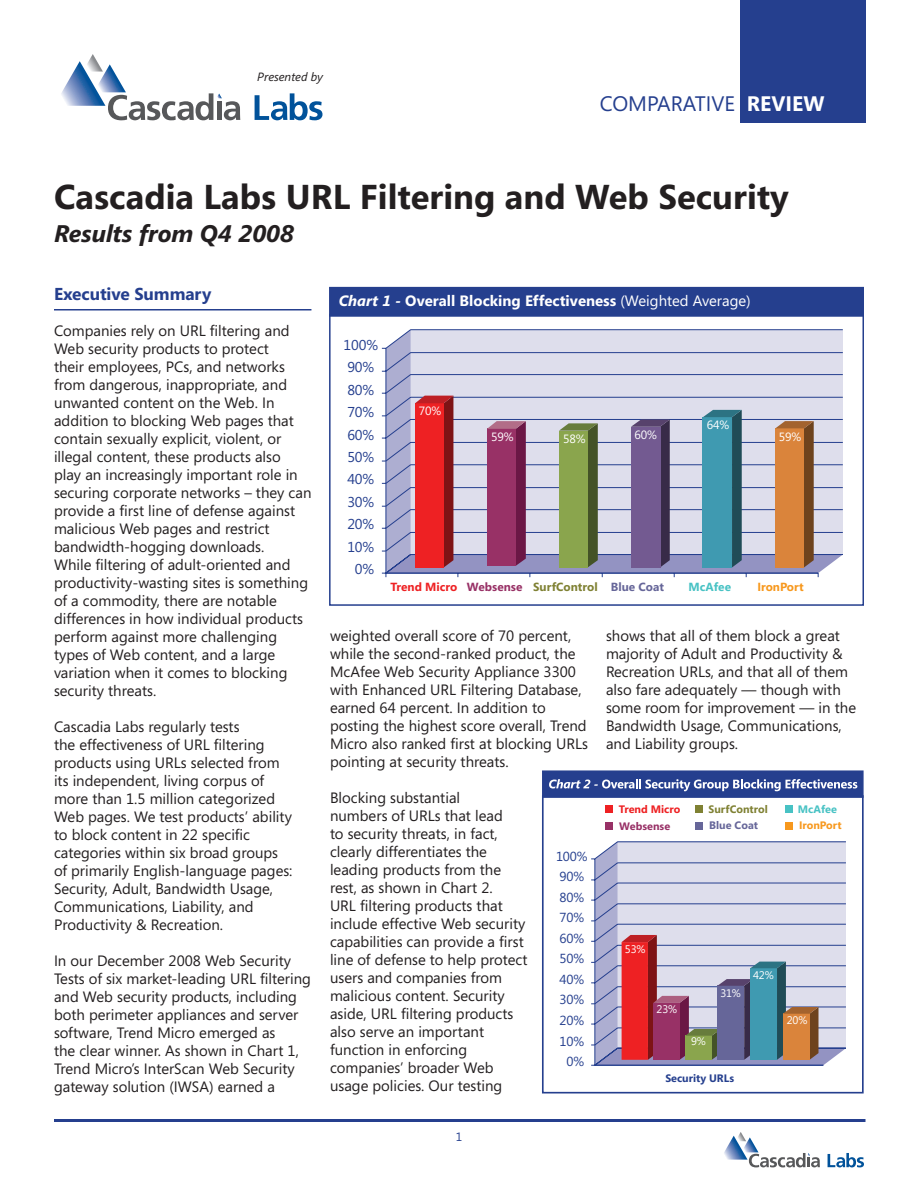
<style>
.page{position:relative;width:918px;height:1188px;background:#fff}
.page>*{position:absolute;margin:0;border:0;box-sizing:border-box;transform-origin:0 0}
.t1{font:700 34.5px "Segoe";color:#231f20}
.t2{font:italic 700 24px "Segoe";color:#231f20}
.t3{font:21px "Segoe";color:#253f8e}
.t4{font:700 17.25px "Segoe";letter-spacing:-.005em;color:#253f8e}
.t5{font:15px/18px "Segoe";color:#231f20}
.t6{font:700 15px "Segoe";color:#fff}
.t7{font:14.25px/22.4px "Segoe";letter-spacing:-.01em;color:#253f8e;text-align:justify}
.t8{font:13.2px/20.5px "Segoe";letter-spacing:-.01em;color:#253f8e}
.t9{font:12px "Segoe";letter-spacing:-.01em;color:#fff}
.t10{font:italic 12px "Segoe";color:#231f20}
.t11{font:12px "Segoe";color:#253f8e}
.t12{font:700 11.85px "Segoe";color:#7f8133}
.t13{font:700 11.85px "Segoe";color:#f7981d}
.t14{font:700 11.85px "Segoe";color:#48c2c4}
.t15{font:10.95px "Segoe";letter-spacing:-.01em;color:#fff}
.t16{font:700 10.8px "Segoe";color:#253f8e}
.t17{font:700 10.8px "Segoe";color:#7f8133}
.t18{font:700 10.8px "Segoe";color:#ee2123}
.t19{font:700 10.8px "Segoe";color:#983166}
.t20{font:700 10.8px "Segoe";color:#669}
.t21{font:700 10.8px "Segoe";color:#f7981d}
.t22{font:700 10.8px "Segoe";color:#48c2c4}
.s1{font-weight:700;color:#fff}
.s2{font-style:italic}
.s3{font-weight:400}
.s4{color:#ee2123}
.s5{color:#983166}
.s6{color:#669}
</style>
<div class="page">
<div style="left:542px;top:770px;width:322px;height:28px;background:#253f8e;border:2px solid #253f8e"></div>
<div style="left:542px;top:795px;width:322px;height:299px;border:2px solid #253f8e"></div>
<svg style="left:549px;top:779px;width:308px;height:12px"></svg>
<svg style="left:591px;top:858px;width:233px;height:208px"></svg>
<div style="left:605px;top:805px;width:8px;height:8px;background:#ee2123"></div>
<div style="left:605px;top:822px;width:8px;height:8px;background:#983166"></div>
<div style="left:695px;top:805px;width:8px;height:8px;background:#7f8133"></div>
<div style="left:695px;top:822px;width:8px;height:8px;background:#669"></div>
<div style="left:785px;top:822px;width:8px;height:8px;background:#f7981d"></div>
<div style="left:785px;top:805px;width:8px;height:8px;background:#48c2c4"></div>
<svg style="left:595px;top:842px;width:251px;height:223px;background:#bbadbe"></svg>
<div style="left:329px;top:287px;width:535px;height:30px;background:#253f8e"></div>
<div style="left:329px;top:314px;width:535px;height:292px;border:2px solid #253f8e"></div>
<svg style="left:387px;top:330px;width:456px;height:17px;background:#dadbea"></svg>
<svg style="left:381px;top:347px;width:462px;height:231px;background:#b6a7b4"></svg>
<hr style="left:54px;top:1119px;width:812px;height:3px;background:#253f8e">
<svg style="left:828px;top:1153px;width:36px;height:14px"></svg>
<svg style="left:724px;top:1132px;width:96px;height:35px"></svg>
<svg style="left:255px;top:93px;width:67px;height:27px"></svg>
<svg style="left:61px;top:54px;width:179px;height:66px"></svg>
<div style="left:740px;top:0;width:125px;height:122px;background:#253f8e"></div>
<hr style="left:54px;top:309px;width:257px;height:1px;background:#253f8e">
<p class="t10" style="left:257px;top:70px;width:67px">Presented by</p>
<p class="t3" style="left:600px;top:89px;width:226px">COMPARATIVE <span class="s1">REVIEW</span></p>
<p class="t1" style="left:54px;top:172px;width:736px">Cascadia Labs URL Filtering and Web Security</p>
<p class="t2" style="left:54px;top:220px;width:241px">Results from Q4 2008</p>
<p class="t4" style="left:54px;top:282px;width:159px">Executive Summary</p>
<p class="t5" style="left:54px;top:321px;width:259px">Companies rely on URL filtering and Web security products to protect<br>their employees, PCs, and networks from dangerous, inappropriate, and unwanted content on the Web. In addition to blocking Web pages that contain sexually explicit, violent, or illegal content, these products also play an increasingly important role in securing corporate networks – they can provide a first line of defense against malicious Web pages and restrict bandwidth-hogging downloads.<br>While filtering of adult-oriented and productivity-wasting sites is something of a commodity, there are notable differences in how individual products perform against more challenging types of Web content, and a large variation when it comes to blocking security threats.</p>
<p class="t5" style="left:54px;top:717px;width:240px">Cascadia Labs regularly tests<br>the effectiveness of URL filtering products using URLs selected from its independent, living corpus of more than 1.5 million categorized Web pages. We test products’ ability to block content in 22 specific categories within six broad groups of primarily English-language pages:<br>Security, Adult, Bandwidth Usage, Communications, Liability, and Productivity &amp; Recreation.</p>
<p class="t5" style="left:54px;top:951px;width:259px">In our December 2008 Web Security Tests of six market-leading URL filtering and Web security products, including both perimeter appliances and server software, Trend Micro emerged as<br>the clear winner. As shown in Chart 1, Trend Micro’s InterScan Web Security gateway solution (IWSA) earned a</p>
<p class="t6" style="left:339px;top:290px;width:414px"><span class="s2">Chart 1 -</span> Overall Blocking Effectiveness <span class="s3">(Weighted Average)</span></p>
<p class="t7" style="left:344px;top:334px;width:36px">100%</p>
<p class="t7" style="left:347px;top:356px;width:28px">90%</p>
<p class="t7" style="left:347px;top:378px;width:28px">80%</p>
<p class="t7" style="left:347px;top:401px;width:28px">70% 60% 50% 40%</p>
<p class="t7" style="left:347px;top:490px;width:28px;text-align:center">30%<br>20%<br>10%<br>0%</p>
<p class="t9" style="left:419px;top:403px;width:24px">70%</p>
<p class="t9" style="left:491px;top:428px;width:24px">59%</p>
<p class="t9" style="left:563px;top:430px;width:24px">58%</p>
<p class="t9" style="left:635px;top:427px;width:24px">60%</p>
<p class="t9" style="left:707px;top:417px;width:24px">64%</p>
<p class="t9" style="left:779px;top:428px;width:24px">59%</p>
<p class="t12" style="left:391px;top:579px;width:275px"><span class="s4">Trend Micro</span> <span class="s5">Websense</span> SurfControl <span class="s6">Blue Coat</span></p>
<p class="t14" style="left:689px;top:579px;width:44px">McAfee</p>
<p class="t13" style="left:757px;top:579px;width:48px">IronPort</p>
<p class="t5" style="left:330px;top:626px;width:259px">weighted overall score of 70 percent, while the second-ranked product, the McAfee Web Security Appliance 3300 with Enhanced URL Filtering Database, earned 64 percent. In addition to posting the highest score overall, Trend Micro also ranked first at blocking URLs pointing at security threats.</p>
<p class="t5" style="left:330px;top:788px;width:199px">Blocking substantial<br>numbers of URLs that lead<br>to security threats, in fact, clearly differentiates the leading products from the rest, as shown in Chart 2.<br>URL filtering products that include effective Web security capabilities can provide a first line of defense to help protect users and companies from malicious content. Security aside, URL filtering products also serve an important function in enforcing companies’ broader Web usage policies. Our testing</p>
<p class="t8" style="left:556px;top:845px;width:33px">100%</p>
<p class="t8" style="left:560px;top:866px;width:26px">90%</p>
<p class="t8" style="left:560px;top:886px;width:26px">80%</p>
<p class="t8" style="left:560px;top:907px;width:26px">70%<br>60%</p>
<p class="t8" style="left:560px;top:948px;width:26px">50%<br>40%</p>
<p class="t8" style="left:560px;top:989px;width:26px;text-align:center">30%<br>20%<br>10%<br>0%</p>
<p class="t11" style="left:456px;top:1129px;width:8px">1</p>
<p class="t5" style="left:606px;top:626px;width:252px">shows that all of them block a great majority of Adult and Productivity &amp; Recreation URLs, and that all of them also fare adequately — though with some room for improvement — in the Bandwidth Usage, Communications, and Liability groups.</p>
<p class="t18" style="left:619px;top:802px;width:63px">Trend Micro</p>
<p class="t19" style="left:619px;top:818px;width:52px">Websense</p>
<p class="t22" style="left:798px;top:801px;width:41px">McAfee</p>
<p class="t17" style="left:709px;top:801px;width:61px">SurfControl</p>
<p class="t20" style="left:709px;top:818px;width:50px">Blue Coat</p>
<p class="t21" style="left:799px;top:818px;width:44px">IronPort</p>
<p class="t15" style="left:625px;top:942px;width:22px">53%</p>
<p class="t15" style="left:657px;top:1002px;width:22px">23%</p>
<p class="t15" style="left:691px;top:1034px;width:16px">9%</p>
<p class="t15" style="left:720px;top:985px;width:22px">31%</p>
<p class="t15" style="left:753px;top:967px;width:22px">42%</p>
<p class="t15" style="left:787px;top:1013px;width:22px">20%</p>
<p class="t16" style="left:665px;top:1071px;width:70px">Security URLs</p>
</div>
